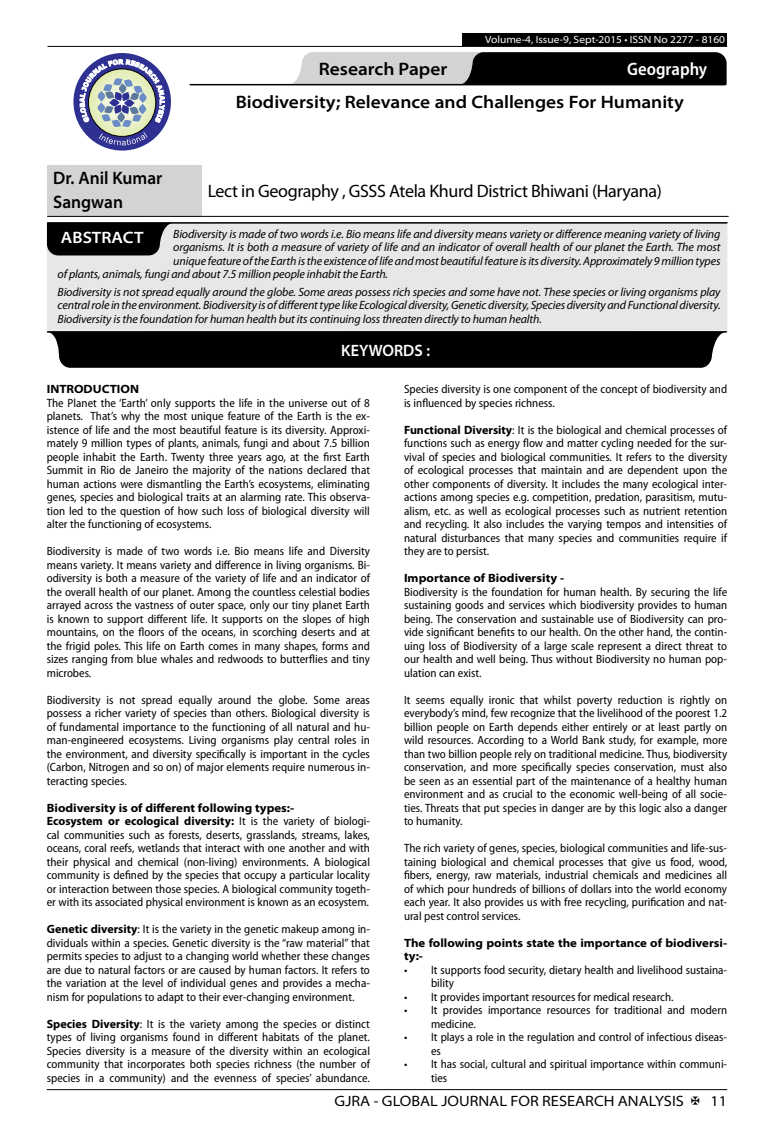
<style>
.page{position:relative;width:774px;height:1136px;background:#fff}
.page>*{position:absolute;margin:0;border:0;box-sizing:border-box;transform-origin:0 0}
.t1{font:600 semi-expanded 18px "Myriad Pro";color:#000}
.t2{font:18px "Myriad Pro";letter-spacing:-.02em;color:#000}
.t3{font:600 semi-expanded 18px/23.4px "Myriad Pro";color:#000;scale:.9 1}
.t4{font:600 semi-condensed 18px "Myriad Pro";color:#fff}
.t5{font:600 semi-expanded 16.5px "Myriad Pro";color:#fff;scale:.9 1}
.t6{font:600 semi-expanded 16.5px "Myriad Pro";color:#fff}
.t7{font:semi-expanded 15px "Myriad Pro";color:#000}
.t8{font:semi-condensed 12px/13.5px "Myriad Pro";color:#000;text-align:justify}
.t9{font:italic 12px/13.5px "Myriad Pro";letter-spacing:-.01em;color:#000;text-align:justify}
.t10{font:700 semi-expanded 12px/13.5px "Myriad Pro";color:#000}
.t11{font:semi-expanded 10.5px "Myriad Pro";color:#fff}
.s1{font-weight:700;font-stretch:semi-expanded}
.s2{font-weight:700;font-stretch:normal}
</style>
<div class="page">
<hr style="left:47px;top:1089px;width:680px;height:1px;background:#000">
<div style="left:462px;top:33px;width:265px;height:13px;background:#000"></div>
<hr style="left:47px;top:46px;width:680px;height:1px;background:#000">
<svg style="left:288px;top:52px;width:439px;height:33px;background:#5a5a5b"></svg>
<hr style="left:190px;top:84px;width:535px;height:1px;background:#000">
<div style="left:73px;top:53px;width:98px;height:97px;background:#2e3092;border-radius:50%"></div>
<svg style="left:80px;top:59px;width:85px;height:86px"></svg>
<div style="left:47px;top:165px;width:155px;height:51px;background:#d1d3d4"></div>
<hr style="left:47px;top:216px;width:155px;height:1px;background:#000">
<hr style="left:202px;top:216px;width:527px;height:1px;background:#000">
<div style="left:47px;top:222px;width:680px;height:108px;background:#e6e7e8"></div>
<hr style="left:48px;top:222px;width:679px;height:2px;background:#000">
<svg style="left:47px;top:223px;width:126px;height:32px;background:#161616"></svg>
<hr style="left:48px;top:331px;width:678px;height:1px;background:#000">
<svg style="left:47px;top:332px;width:679px;height:36px;background:#0f0f0f"></svg>
<div style="left:76px;top:343px;width:620px;height:14px;background:#000"></div>
<p class="t11" style="left:485px;top:34px;width:241px">Volume-4, Issue-9, Sept-2015 • ISSN No 2277 - 8160</p>
<h1 class="t1" style="left:319px;top:59px;width:130px">Research Paper</h1>
<h1 class="t4" style="left:627px;top:59px;width:82px">Geography</h1>
<h1 class="t1" style="left:236px;top:92px;width:450px">Biodiversity; Relevance and Challenges For Humanity</h1>
<h1 class="t3" style="left:53px;top:167px;width:123px">Dr. Anil Kumar<br>Sangwan</h1>
<h1 class="t2" style="left:208px;top:181px;width:456px">Lect in Geography , GSSS Atela Khurd District Bhiwani (Haryana)</h1>
<p class="t9" style="left:173px;top:227px;width:549px">Biodiversity is made of two words i.e. Bio means life and diversity means variety or difference meaning variety of living</p>
<p class="t9" style="left:173px;top:240px;width:549px">organisms. It is both a measure of variety of life and an indicator of overall health of our planet the Earth. The most</p>
<p class="t9" style="left:173px;top:254px;width:549px">unique feature of the Earth is the existence of life and most beautiful feature is its diversity. Approximately 9 million types</p>
<p class="t9" style="left:58px;top:267px;width:332px">of plants, animals, fungi and about 7.5 million people inhabit the Earth.</p>
<p class="t9" style="left:58px;top:285px;width:664px">Biodiversity is not spread equally around the globe. Some areas possess rich species and some have not. These species or living organisms play central role in the environment. Biodiversity is of different type like Ecological diversity, Genetic diversity, Species diversity and Functional diversity.<br>Biodiversity is the foundation for human health but its continuing loss threaten directly to human health.</p>
<h2 class="t6" style="left:61px;top:228px;width:84px">ABSTRACT</h2>
<h2 class="t5" style="left:341px;top:341px;width:100px">KEYWORDS :</h2>
<p class="t10" style="left:47px;top:382px;width:94px">INTRODUCTION</p>
<p class="t8" style="left:47px;top:396px;width:325px">The Planet the ‘Earth’ only supports the life in the universe out of 8 planets. That’s why the most unique feature of the Earth is the ex&shy;istence of life and the most beautiful feature is its diversity. Approxi&shy;mately 9 million types of plants, animals, fungi and about 7.5 billion people inhabit the Earth. Twenty three years ago, at the first Earth Summit in Rio de Janeiro the majority of the nations declared that human actions were dismantling the Earth’s ecosystems, eliminating genes, species and biological traits at an alarming rate. This observa&shy;tion led to the question of how such loss of biological diversity will alter the functioning of ecosystems.</p>
<p class="t8" style="left:47px;top:544px;width:325px">Biodiversity is made of two words i.e. Bio means life and Diversity means variety. It means variety and difference in living organisms. Bi&shy;odiversity is both a measure of the variety of life and an indicator of the overall health of our planet. Among the countless celestial bodies arrayed across the vastness of outer space, only our tiny planet Earth is known to support different life. It supports on the slopes of high mountains, on the floors of the oceans, in scorching deserts and at the frigid poles. This life on Earth comes in many shapes, forms and sizes ranging from blue whales and redwoods to butterflies and tiny microbes.</p>
<p class="t8" style="left:47px;top:693px;width:325px">Biodiversity is not spread equally around the globe. Some areas possess a richer variety of species than others. Biological diversity is of fundamental importance to the functioning of all natural and hu&shy;man-engineered ecosystems. Living organisms play central roles in the environment, and diversity specifically is important in the cycles (Carbon, Nitrogen and so on) of major elements require numerous in&shy;teracting species.</p>
<p class="t8" style="left:47px;top:801px;width:325px;text-align:left"><span class="s1">Biodiversity is of different following types:-<br></span><span class="s2">Ecosystem or ecological diversity:</span> It is the variety of biologi&shy;cal communities such as forests, deserts, grasslands, streams, lakes, oceans, coral reefs, wetlands that interact with one another and with their physical and chemical (non-living) environments. A biological community is defined by the species that occupy a particular locality or interaction between those species. A biological community togeth&shy;er with its associated physical environment is known as an ecosystem.</p>
<p class="t8" style="left:47px;top:922px;width:325px"><span class="s2">Genetic diversity</span>: It is the variety in the genetic makeup among in&shy;dividuals within a species. Genetic diversity is the “raw material” that permits species to adjust to a changing world whether these changes are due to natural factors or are caused by human factors. It refers to the variation at the level of individual genes and provides a mecha&shy;nism for populations to adapt to their ever-changing environment.</p>
<p class="t8" style="left:47px;top:1017px;width:325px"><span class="s2">Species Diversity</span>: It is the variety among the species or distinct types of living organisms found in different habitats of the planet.<br>Species diversity is a measure of the diversity within an ecological community that incorporates both species richness (the number of species in a community) and the evenness of species’ abundance.</p>
<p class="t8" style="left:404px;top:382px;width:325px">Species diversity is one component of the concept of biodiversity and is influenced by species richness.</p>
<p class="t8" style="left:404px;top:423px;width:325px"><span class="s2">Functional Diversity</span>: It is the biological and chemical processes of functions such as energy flow and matter cycling needed for the sur&shy;vival of species and biological communities. It refers to the diversity of ecological processes that maintain and are dependent upon the other components of diversity. It includes the many ecological inter&shy;actions among species e.g. competition, predation, parasitism, mutu&shy;alism, etc. as well as ecological processes such as nutrient retention and recycling. It also includes the varying tempos and intensities of natural disturbances that many species and communities require if they are to persist.</p>
<p class="t10" style="left:404px;top:571px;width:162px">Importance of Biodiversity -</p>
<p class="t8" style="left:404px;top:585px;width:325px">Biodiversity is the foundation for human health. By securing the life sustaining goods and services which biodiversity provides to human being. The conservation and sustainable use of Biodiversity can pro&shy;vide significant benefits to our health. On the other hand, the contin&shy;uing loss of Biodiversity of a large scale represent a direct threat to our health and well being. Thus without Biodiversity no human pop&shy;ulation can exist.</p>
<p class="t8" style="left:404px;top:693px;width:325px">It seems equally ironic that whilst poverty reduction is rightly on everybody’s mind, few recognize that the livelihood of the poorest 1.2 billion people on Earth depends either entirely or at least partly on wild resources. According to a World Bank study, for example, more than two billion people rely on traditional medicine. Thus, biodiversity conservation, and more specifically species conservation, must also be seen as an essential part of the maintenance of a healthy human environment and as crucial to the economic well-being of all socie&shy;ties. Threats that put species in danger are by this logic also a danger to humanity.</p>
<p class="t8" style="left:404px;top:841px;width:325px">The rich variety of genes, species, biological communities and life-sus&shy;taining biological and chemical processes that give us food, wood, fibers, energy, raw materials, industrial chemicals and medicines all of which pour hundreds of billions of dollars into the world economy each year. It also provides us with free recycling, purification and nat&shy;ural pest control services.</p>
<p class="t10" style="left:404px;top:936px;width:325px">The following points state the importance of biodiversi&shy;ty:-</p>
<p class="t8" style="left:431px;top:963px;width:298px;text-indent:-27px">• It supports food security, dietary health and livelihood sustaina&shy;bility</p>
<p class="t8" style="left:404px;top:990px;width:271px">• It provides important resources for medical research.</p>
<p class="t8" style="left:431px;top:1003px;width:298px;text-indent:-27px">• It provides importance resources for traditional and modern medicine.</p>
<p class="t8" style="left:431px;top:1030px;width:298px;text-indent:-27px">• It plays a role in the regulation and control of infectious diseas&shy;es</p>
<p class="t8" style="left:431px;top:1057px;width:298px;text-indent:-27px">• It has social, cultural and spiritual importance within communi&shy;ties</p>
<p class="t7" style="left:335px;top:1092px;width:351px">GJRA - GLOBAL JOURNAL FOR RESEARCH ANALYSIS</p>
<p class="t7" style="left:710px;top:1092px;width:18px">11</p>
</div>
